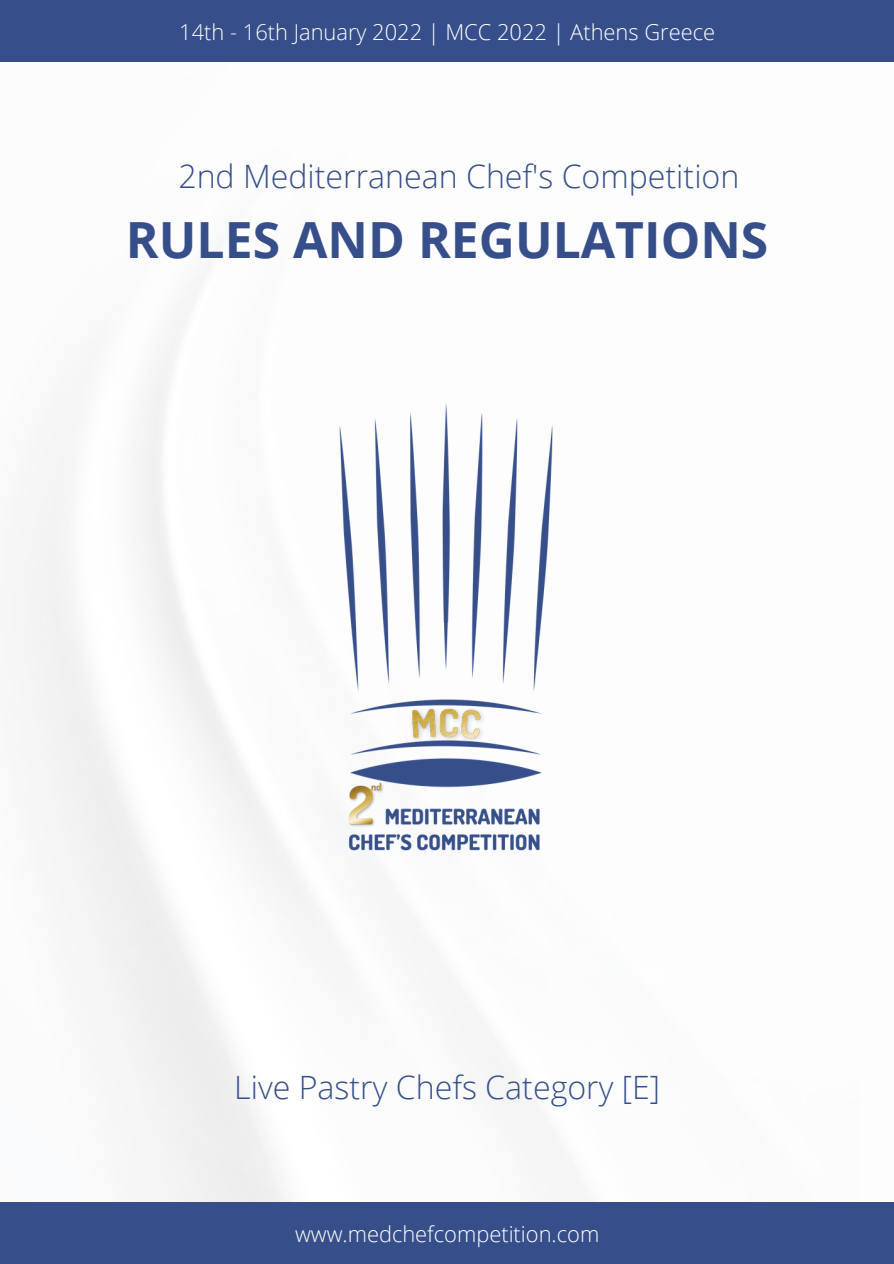
<style>
.page{position:relative;width:894px;height:1264px;background:#fff}
.page>*{position:absolute;margin:0;border:0;box-sizing:border-box;transform-origin:0 0}
.t1{font:700 49.8px "Open Sans";color:#364f8a}
.t2{font:300 32.1px "Open Sans";color:#364f8a}
.t3{font:300 21.9px "Open Sans";color:#fff}
</style>
<div class="page">
<img style="left:328px;top:403px;width:225px;height:466px">
<div style="left:0;top:1201px;width:893px;height:62px;background:#364f8a"></div>
<div style="left:0;top:0;width:893px;height:62px;background:#364f8a"></div>
<p class="t3" style="left:179px;top:17px;width:537px">14th - 16th January 2022 | MCC 2022 | Athens Greece</p>
<p class="t2" style="left:178px;top:153px;width:562px">2nd Mediterranean Chef's Competition</p>
<p class="t1" style="left:126px;top:204px;width:643px">RULES AND REGULATIONS</p>
<p class="t2" style="left:234px;top:1064px;width:427px">Live Pastry Chefs Category [E]</p>
<p class="t3" style="left:295px;top:1218px;width:306px">www.medchefcompetition.com</p>
</div>
